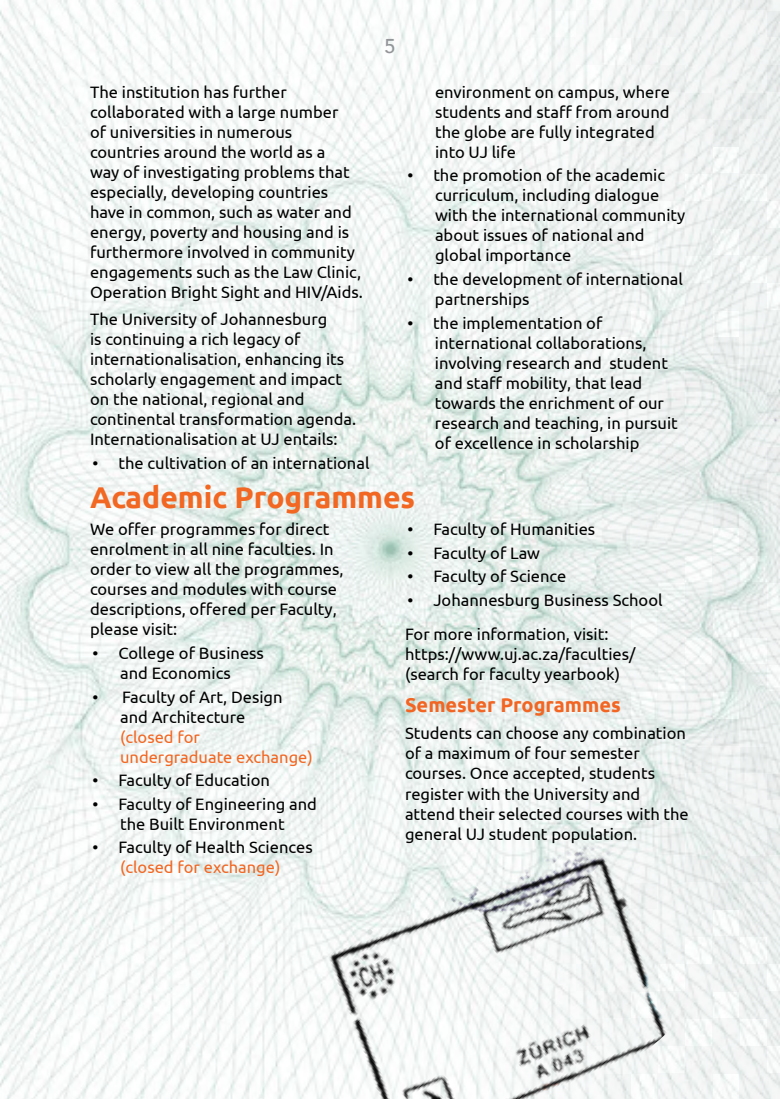
<style>
.page{position:relative;width:780px;height:1099px;background:#fff}
.page>*{position:absolute;margin:0;border:0;box-sizing:border-box;transform-origin:0 0}
.t1{font:700 30px "Ubuntu";color:#f26722}
.t2{font:700 20px "Ubuntu";color:#f26522}
.t3{font:500 20px "Avenir";color:#939598}
.t4{font:16.5px/20px "Ubuntu";color:#000}
.t5{font:16.5px/20px "Ubuntu";color:#f26722}
</style>
<div class="page">
<img style="left:0;top:0;width:780px;height:1098px">
<img style="left:718px;top:370px;width:62px;height:128px">
<img style="left:274px;top:767px;width:454px;height:331px">
<p class="t3" style="left:384px;top:29px;width:13px">5</p>
<p class="t4" style="left:435px;top:81px;width:236px">environment on campus, where students and staff from around the globe are fully integrated into UJ life</p>
<p class="t4" style="left:435px;top:165px;width:252px;text-indent:-27px">• the promotion of the academic curriculum, including dialogue with the international community about issues of national and global importance</p>
<p class="t4" style="left:435px;top:269px;width:249px;text-indent:-27px">• the development of international partnerships</p>
<p class="t4" style="left:435px;top:312px;width:244px;text-indent:-27px">• the implementation of international collaborations, involving research and student and staff mobility, that lead towards the enrichment of our research and teaching, in pursuit of excellence in scholarship</p>
<h1 class="t1" style="left:90px;top:479px;width:326px">Academic Programmes</h1>
<p class="t4" style="left:90px;top:519px;width:255px">We offer programmes for direct enrolment in all nine faculties. In order to view all the programmes, courses and modules with course descriptions, offered per Faculty, please visit:</p>
<p class="t4" style="left:93px;top:642px;width:173px;text-align:center">• College of Business and Economics</p>
<p class="t4" style="left:92px;top:686px;width:192px;text-align:center">• Faculty of Art, Design and Architecture</p>
<p class="t5" style="left:120px;top:726px;width:194px">(closed for undergraduate exchange)</p>
<p class="t4" style="left:92px;top:769px;width:179px">• Faculty of Education</p>
<p class="t4" style="left:92px;top:793px;width:226px;text-align:center">• Faculty of Engineering and the Built Environment</p>
<p class="t4" style="left:92px;top:836px;width:222px">• Faculty of Health Sciences</p>
<p class="t5" style="left:120px;top:856px;width:162px">(closed for exchange)</p>
<p class="t4" style="left:90px;top:81px;width:274px">The institution has further collaborated with a large number<br>of universities in numerous countries around the world as a<br>way of investigating problems that especially, developing countries have in common, such as water and energy, poverty and housing and is furthermore involved in community engagements such as the Law Clinic, Operation Bright Sight and HIV/Aids.</p>
<p class="t4" style="left:90px;top:308px;width:267px">The University of Johannesburg<br>is continuing a rich legacy of internationalisation, enhancing its scholarly engagement and impact on the national, regional and continental transformation agenda.<br>Internationalisation at UJ entails:</p>
<p class="t4" style="left:93px;top:452px;width:278px">• the cultivation of an international</p>
<p class="t4" style="left:407px;top:519px;width:189px">• Faculty of Humanities</p>
<p class="t4" style="left:407px;top:542px;width:134px">• Faculty of Law</p>
<p class="t4" style="left:407px;top:566px;width:160px">• Faculty of Science</p>
<p class="t4" style="left:405px;top:582px;width:259px;line-height:34.2px">• Johannesburg Business School<br>For more information, visit:</p>
<p class="t4" style="left:405px;top:644px;width:232px">https://www.uj.ac.za/faculties/ (search for faculty yearbook)</p>
<p class="t2" style="left:405px;top:693px;width:217px">Semester Programmes</p>
<p class="t4" style="left:405px;top:723px;width:285px">Students can choose any combination of a maximum of four semester courses. Once accepted, students register with the University and attend their selected courses with the general UJ student population.</p>
</div>
